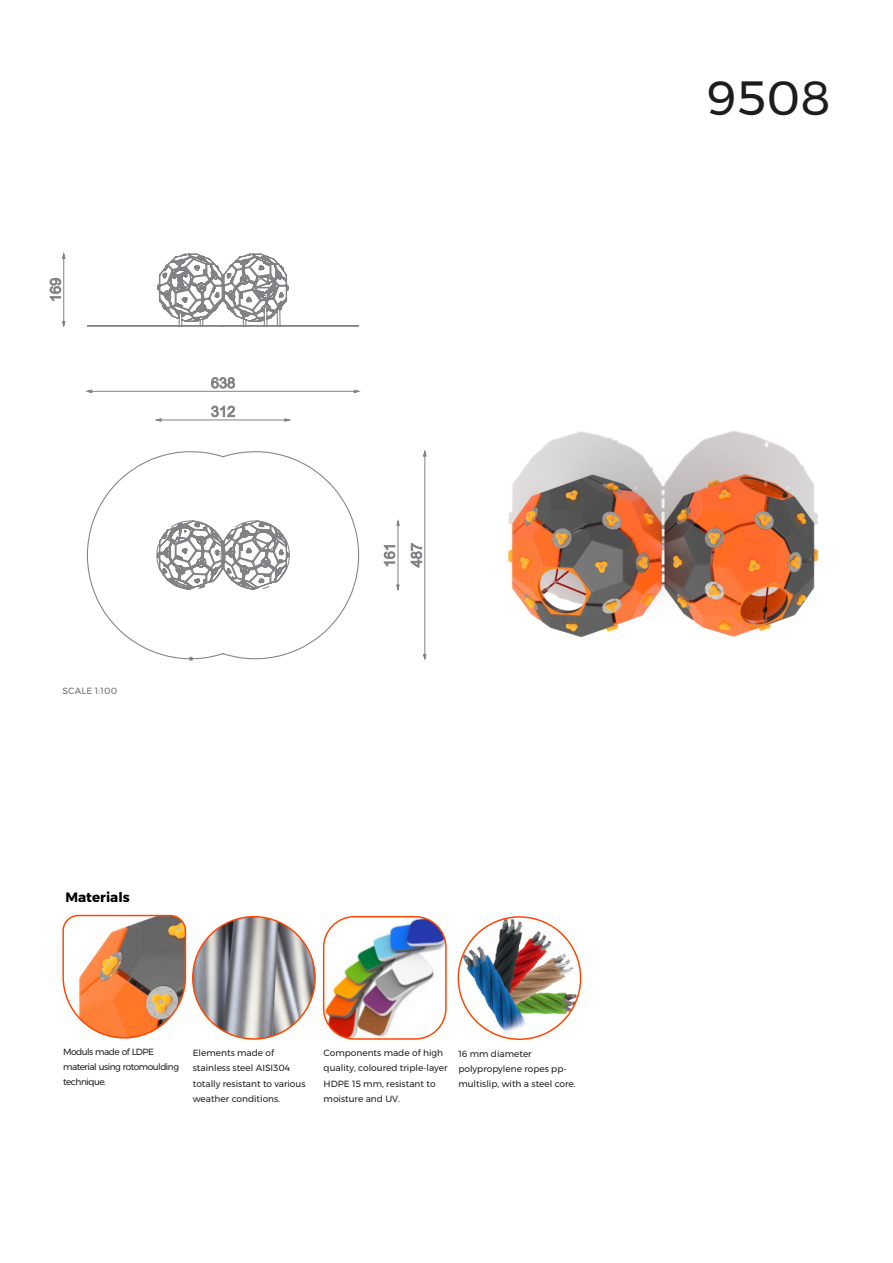
<style>
.page{position:relative;width:893px;height:1263px;background:#fff}
.page>*{position:absolute;margin:0;border:0;box-sizing:border-box;transform-origin:0 0}
.t1{font:48px "Montserrat";color:#1d1d1b}
.t2{font:700 13.5px "Montserrat";color:#000}
.t3{font:9px/15px "Montserrat";color:#231f20}
.t4{font:9px/15px "Montserrat";letter-spacing:-.055em;color:#231f20}
.t5{font:9px "Montserrat";letter-spacing:.025em;color:#6c6d70}
</style>
<div class="page">
<img style="left:193px;top:917px;width:122px;height:122px;border-radius:50%">
<img style="left:324px;top:917px;width:121px;height:121px">
<div style="left:323px;top:916px;width:124px;height:124px;border:1px solid #ff4600;border-radius:31px"></div>
<svg style="left:62px;top:914px;width:125px;height:125px"></svg>
<img style="left:458px;top:917px;width:123px;height:122px;border-radius:50%">
<img style="left:507px;top:431px;width:312px;height:207px">
<svg style="left:86px;top:377px;width:274px;height:16px"></svg>
<svg style="left:49px;top:253px;width:17px;height:74px"></svg>
<svg style="left:156px;top:405px;width:134px;height:17px"></svg>
<svg style="left:383px;top:451px;width:44px;height:209px"></svg>
<svg style="left:87px;top:253px;width:273px;height:74px"></svg>
<svg style="left:87px;top:451px;width:273px;height:209px"></svg>
<svg style="left:156px;top:520px;width:134px;height:70px"></svg>
<h1 class="t1" style="left:706px;top:68px;width:126px">9508</h1>
<p class="t5" style="left:62px;top:685px;width:56px">SCALE 1:100</p>
<h2 class="t2" style="left:65px;top:889px;width:66px">Materials</h2>
<p class="t4" style="left:63px;top:1044px;width:117px">Moduls made of LDPE material using rotomoulding technique.</p>
<p class="t3" style="left:324px;top:1046px;width:125px">Components made of high quality, coloured triple-layer<br>HDPE 15 mm, resistant to moisture and UV.</p>
<p class="t3" style="left:193px;top:1046px;width:114px">Elements made of stainless steel AISI304 totally resistant to various weather conditions.</p>
<p class="t3" style="left:458px;top:1046px;width:119px">16 mm diameter polypropylene ropes pp&shy;multislip, with a steel core.</p>
</div>
